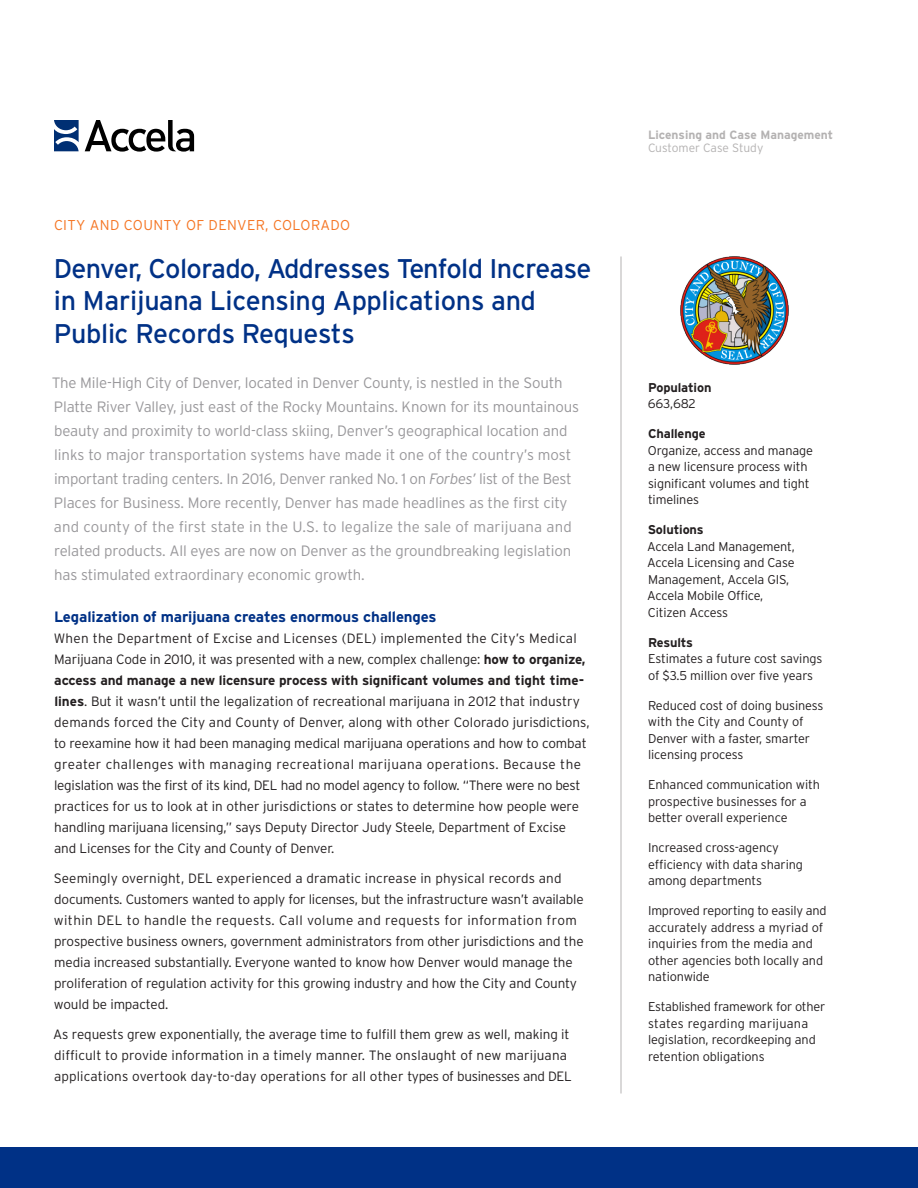
<style>
.page{position:relative;width:918px;height:1188px;background:#fff}
.page>*{position:absolute;margin:0;border:0;box-sizing:border-box;transform-origin:0 0}
.Headline{font:27px/32.4px "Interstate";letter-spacing:-.02em;color:#003186}
.Body_text{font:300 15px/24px "Interstate";letter-spacing:-.01em;color:#99989b}
.Body_text-2{font:700 15px "Interstate";letter-spacing:-.01em;color:#003186}
.Agency_Name_ALL_CAPS{font:300 14.25px "Interstate";letter-spacing:.025em;color:#f57523}
.Body_text-3{font:300 13.5px/21px "Interstate";letter-spacing:-.01em;color:#231f20}
.Sidebar_information{font:300 12.75px/16.5px "Interstate";letter-spacing:-.01em;color:#231f20}
.Sidebar_information-2{font:700 12.75px/16.5px "Interstate";letter-spacing:-.01em;color:#231f20}
.t1{font:700 12px "Interstate";color:#b4b2b2}
.t2{font:300 12px "Interstate";letter-spacing:-.005em;color:#b4b2b2}
.s1{font-style:italic}
.s2{font-weight:700}
.s3{font-weight:300}
</style>
<div class="page">
<hr style="left:621px;top:256px;width:1px;height:838px;background:#b4b2b2">
<svg style="left:85px;top:120px;width:109px;height:32px"></svg>
<svg style="left:54px;top:120px;width:25px;height:31px"></svg>
<div style="left:0;top:1148px;width:918px;height:40px;background:#003186"></div>
<img style="left:681px;top:256px;width:108px;height:108px">
<p class="Agency_Name_ALL_CAPS" style="left:54px;top:217px;width:298px">CITY AND COUNTY OF DENVER, COLORADO</p>
<p class="Headline" style="left:54px;top:252px;width:539px">Denver, Colorado, Addresses Tenfold Increase in Marijuana Licensing Applications and<br>Public Records Requests</p>
<p class="Body_text" style="left:52px;top:370px;width:529px">The Mile-High City of Denver, located in Denver County, is nestled in the South Platte River Valley, just east of the Rocky Mountains. Known for its mountainous beauty and proximity to world-class skiing, Denver’s geographical location and links to major transportation systems have made it one of the country’s most important trading centers. In 2016, Denver ranked No. 1 on <span class="s1">Forbes’</span> list of the Best Places for Business. More recently, Denver has made headlines as the first city and county of the first state in the U.S. to legalize the sale of marijuana and related products. All eyes are now on Denver as the groundbreaking legislation has stimulated extraordinary economic growth.</p>
<p class="Body_text-2" style="left:54px;top:607px;width:384px">Legalization of marijuana creates enormous challenges</p>
<p class="Body_text-3" style="left:54px;top:628px;width:537px">When the Department of Excise and Licenses (DEL) implemented the City’s Medical Marijuana Code in 2010, it was presented with a new, complex challenge: <span class="s2">how to organize, access and manage a new licensure process with significant volumes and tight time&shy;lines</span>. But it wasn’t until the legalization of recreational marijuana in 2012 that industry demands forced the City and County of Denver, along with other Colorado jurisdictions, to reexamine how it had been managing medical marijuana operations and how to combat greater challenges with managing recreational marijuana operations. Because the legislation was the first of its kind, DEL had no model agency to follow. “There were no best practices for us to look at in other jurisdictions or states to determine how people were handling marijuana licensing,” says Deputy Director Judy Steele, Department of Excise and Licenses for the City and County of Denver.</p>
<p class="Body_text-3" style="left:54px;top:868px;width:531px">Seemingly overnight, DEL experienced a dramatic increase in physical records and documents. Customers wanted to apply for licenses, but the infrastructure wasn’t available within DEL to handle the requests. Call volume and requests for information from prospective business owners, government administrators from other jurisdictions and the media increased substantially. Everyone wanted to know how Denver would manage the proliferation of regulation activity for this growing industry and how the City and County would be impacted.</p>
<p class="Body_text-3" style="left:53px;top:1024px;width:520px">As requests grew exponentially, the average time to fulfill them grew as well, making it difficult to provide information in a timely manner. The onslaught of new marijuana applications overtook day-to-day operations for all other types of businesses and DEL</p>
<p class="t1" style="left:648px;top:127px;width:187px">Licensing and Case Management</p>
<p class="t2" style="left:648px;top:141px;width:117px">Customer Case Study</p>
<p class="Sidebar_information-2" style="left:648px;top:379px;width:65px">Population<br><span class="s3">663,682</span></p>
<p class="Sidebar_information" style="left:648px;top:425px;width:167px"><span class="s2">Challenge<br></span>Organize, access and manage a new licensure process with significant volumes and tight timelines</p>
<p class="Sidebar_information" style="left:647px;top:521px;width:149px"><span class="s2">Solutions<br></span>Accela Land Management,<br>Accela Licensing and Case<br>Management, Accela GIS,<br>Accela Mobile Office,<br>Citizen Access</p>
<p class="Sidebar_information" style="left:648px;top:634px;width:176px"><span class="s2">Results<br></span>Estimates a future cost savings of $3.5 million over five years</p>
<p class="Sidebar_information" style="left:648px;top:697px;width:177px">Reduced cost of doing business with the City and County of<br>Denver with a faster, smarter licensing process</p>
<p class="Sidebar_information" style="left:648px;top:776px;width:173px">Enhanced communication with prospective businesses for a better overall experience</p>
<p class="Sidebar_information" style="left:648px;top:839px;width:156px">Increased cross-agency efficiency with data sharing among departments</p>
<p class="Sidebar_information" style="left:648px;top:902px;width:180px">Improved reporting to easily and accurately address a myriad of inquiries from the media and other agencies both locally and nationwide</p>
<p class="Sidebar_information" style="left:648px;top:998px;width:179px">Established framework for other states regarding marijuana legislation, recordkeeping and retention obligations</p>
</div>
